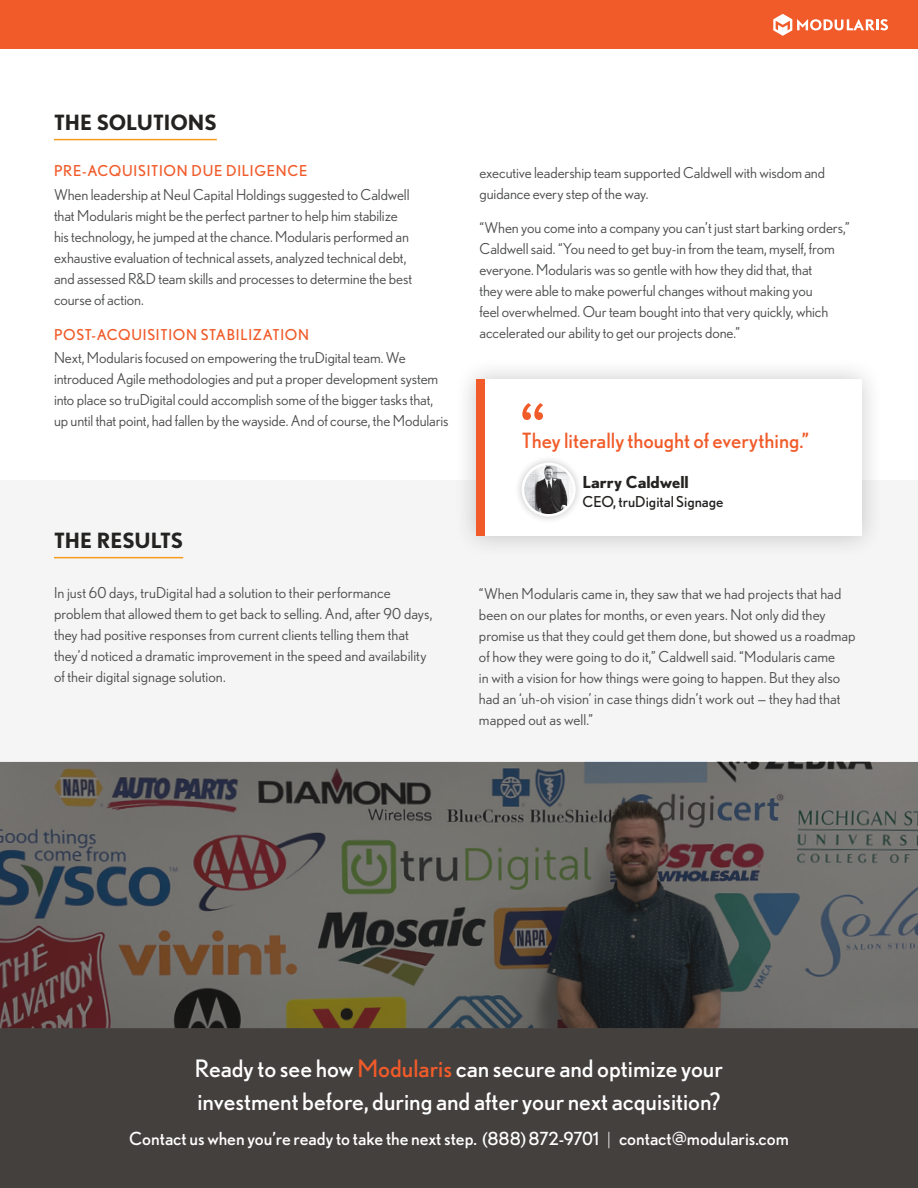
<style>
.page{position:relative;width:918px;height:1188px;background:#fff}
.page>*{position:absolute;margin:0;border:0;box-sizing:border-box;transform-origin:0 0}
.t1{font:75px "Proxima Nova";color:#f15b2a}
.t2{font:24px/33px "Nobel";color:#fff}
.t3{font:21px "Nobel";color:#f15b2a}
.t4{font:700 21px "Nobel";color:#252321}
.t5{font:18px "Nobel";color:#fff}
.t6{font:700 16.5px "Nobel";color:#252321}
.t7{font:15px/21px "Nobel";letter-spacing:-.005em;color:#4b4c4d}
.t8{font:15px "Nobel";letter-spacing:.05em;color:#f15b2a}
.t9{font:15px "Nobel";color:#252321}
.s1{color:#f15b2a}
.s2{font-weight:300}
</style>
<div class="page">
<div style="left:0;top:480px;width:918px;height:281px;background:#f5f5f6"></div>
<hr style="left:54px;top:557px;width:129px;height:1px;background:#f89c1c">
<hr style="left:54px;top:139px;width:163px;height:1px;background:#f89c1c">
<div style="left:454px;top:356px;width:430px;height:203px;background:#231f20;opacity:.25"></div>
<div style="left:476px;top:379px;width:385px;height:157px;background:#fff"></div>
<div style="left:476px;top:379px;width:9px;height:157px;background:#f15b2a"></div>
<div style="left:514px;top:455px;width:69px;height:69px;background:#231f20;opacity:.25"></div>
<img style="left:523px;top:465px;width:51px;height:50px">
<div style="left:522px;top:463px;width:54px;height:54px;border:3px solid #fff;border-radius:50%"></div>
<div style="left:0;top:1028px;width:918px;height:160px;background:#44403e"></div>
<img style="left:0;top:761px;width:918px;height:267px">
<div style="left:0;top:0;width:918px;height:48px;background:#f15b2a"></div>
<svg style="left:773px;top:14px;width:115px;height:22px"></svg>
<h3 class="t4" style="left:54px;top:110px;width:164px">THE SOLUTIONS</h3>
<p class="t8" style="left:54px;top:162px;width:255px">PRE-ACQUISITION DUE DILIGENCE</p>
<p class="t7" style="left:54px;top:184px;width:360px">When leadership at Neul Capital Holdings suggested to Caldwell that Modularis might be the perfect partner to help him stabilize his technology, he jumped at the chance. Modularis performed an exhaustive evaluation of technical assets, analyzed technical debt, and assessed R&amp;D team skills and processes to determine the best course of action.</p>
<p class="t8" style="left:54px;top:326px;width:257px">POST-ACQUISITION STABILIZATION</p>
<p class="t7" style="left:54px;top:347px;width:396px">Next, Modularis focused on empowering the truDigital team. We introduced Agile methodologies and put a proper development system into place so truDigital could accomplish some of the bigger tasks that, up until that point, had fallen by the wayside. And of course, the Modularis</p>
<h3 class="t4" style="left:54px;top:528px;width:131px">THE RESULTS</h3>
<p class="t7" style="left:54px;top:582px;width:380px">In just 60 days, truDigital had a solution to their performance problem that allowed them to get back to selling. And, after 90 days, they had positive responses from current clients telling them that they’d noticed a dramatic improvement in the speed and availability of their digital signage solution.</p>
<p class="t7" style="left:480px;top:162px;width:347px">executive leadership team supported Caldwell with wisdom and guidance every step of the way.</p>
<p class="t7" style="left:480px;top:217px;width:372px">“When you come into a company you can’t just start barking orders,” Caldwell said. “You need to get buy-in from the team, myself, from everyone. Modularis was so gentle with how they did that, that<br>they were able to make powerful changes without making you<br>feel overwhelmed. Our team bought into that very quickly, which accelerated our ability to get our projects done.”</p>
<h1 class="t1" style="left:518px;top:386px;width:31px">“</h1>
<h3 class="t3" style="left:522px;top:428px;width:289px">They literally thought of everything.”</h3>
<p class="t6" style="left:582px;top:472px;width:108px">Larry Caldwell</p>
<p class="t9" style="left:582px;top:493px;width:143px">CEO, truDigital Signage</p>
<p class="t7" style="left:479px;top:583px;width:378px">“When Modularis came in, they saw that we had projects that had been on our plates for months, or even years. Not only did they promise us that they could get them done, but showed us a roadmap of how they were going to do it,” Caldwell said. “Modularis came<br>in with a vision for how things were going to happen. But they also had an ‘uh-oh vision’ in case things didn’t work out — they had that mapped out as well.”</p>
<h2 class="t2" style="left:195px;top:1052px;width:530px">Ready to see how <span class="s1">Modularis</span> can secure and optimize your investment before, during and after your next acquisition?</h2>
<p class="t5" style="left:129px;top:1128px;width:661px">Contact us when you’re ready to take the next step. (888) 872-9701 <span class="s2">|</span> contact@modularis.com</p>
</div>
